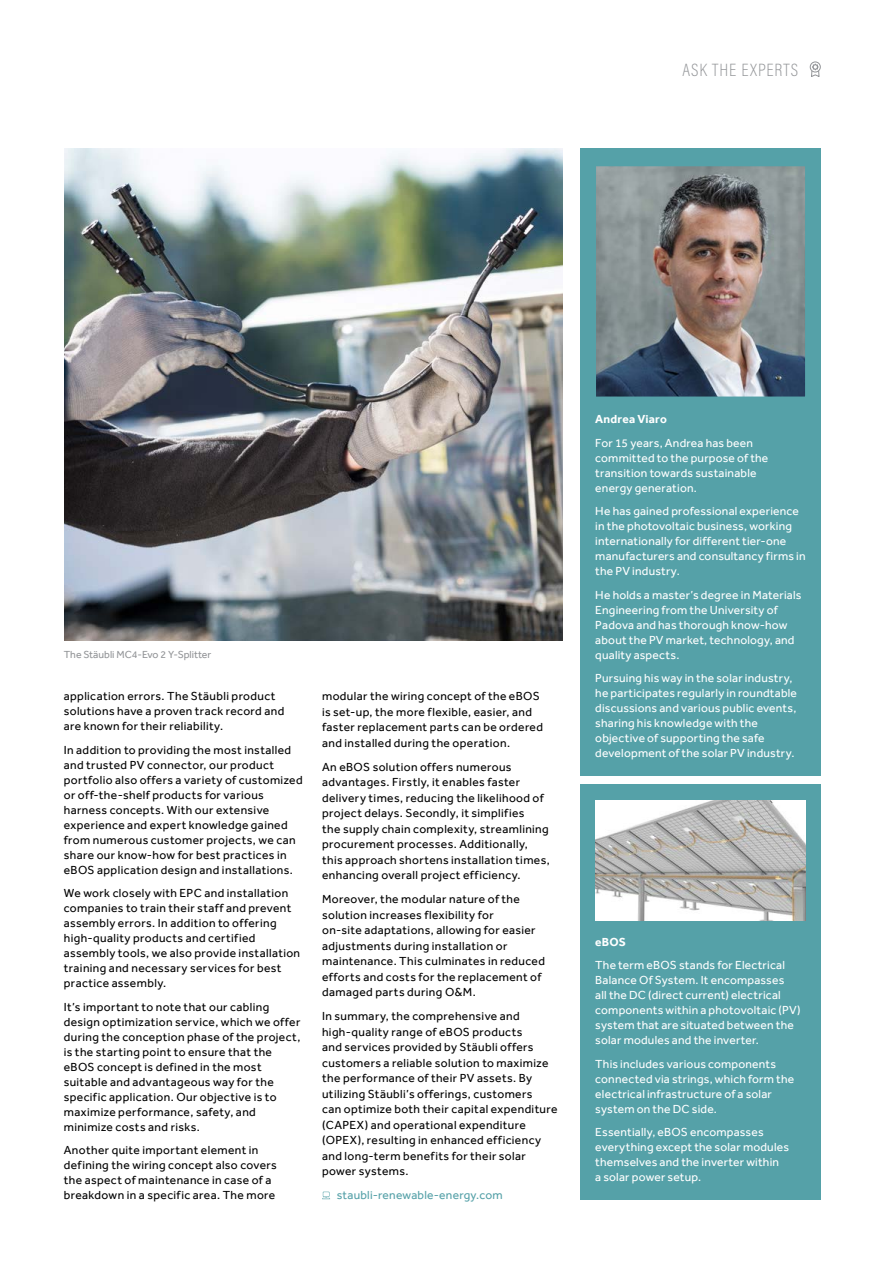
<style>
.page{position:relative;width:893px;height:1263px;background:#fff}
.page>*{position:absolute;margin:0;border:0;box-sizing:border-box;transform-origin:0 0}
.t1{font:200 18px "Acumin Pro Cond";letter-spacing:.06em;color:#939598}
.t2{font:12px/15px "Effra";letter-spacing:.03em;color:#000}
.t3{font:12px/15px "Effra";letter-spacing:.015em;color:#fff}
.t4{font:12px "Effra";letter-spacing:.02em;color:#55a1a8}
.t5{font:700 12px "Effra";letter-spacing:.015em;color:#fff}
.t6{font:10.5px "Effra";color:#939598}
</style>
<div class="page">
<svg style="left:322px;top:1192px;width:8px;height:7px"></svg>
<div style="left:580px;top:149px;width:241px;height:627px;background:#55a1a8"></div>
<img style="left:597px;top:168px;width:207px;height:227px">
<div style="left:594px;top:165px;width:213px;height:233px;border:2px solid #55a1a8"></div>
<img style="left:64px;top:149px;width:498px;height:491px">
<div style="left:580px;top:784px;width:241px;height:415px;background:#55a1a8"></div>
<img style="left:595px;top:801px;width:211px;height:120px">
<div style="left:810px;top:62px;width:11px;height:10px;border:1px solid #939598;border-radius:50%"></div>
<svg style="left:811px;top:63px;width:9px;height:14px"></svg>
<h1 class="t1" style="left:682px;top:58px;width:117px">ASK THE EXPERTS</h1>
<p class="t6" style="left:64px;top:648px;width:149px">The Stäubli MC4-Evo 2 Y-Splitter</p>
<p class="t2" style="left:64px;top:688px;width:222px">application errors. The Stäubli product solutions have a proven track record and are known for their reliability.</p>
<p class="t2" style="left:64px;top:742px;width:240px">In addition to providing the most installed and trusted PV connector, our product portfolio also offers a variety of customized or off-the-shelf products for various harness concepts. With our extensive experience and expert knowledge gained from numerous customer projects, we can share our know-how for best practices in eBOS application design and installations.</p>
<p class="t2" style="left:64px;top:885px;width:238px">We work closely with EPC and installation companies to train their staff and prevent assembly errors. In addition to offering high-quality products and certified assembly tools, we also provide installation training and necessary services for best practice assembly.</p>
<p class="t2" style="left:64px;top:999px;width:238px">It’s important to note that our cabling design optimization service, which we offer during the conception phase of the project, is the starting point to ensure that the eBOS concept is defined in the most suitable and advantageous way for the specific application. Our objective is to maximize performance, safety, and minimize costs and risks.</p>
<p class="t2" style="left:64px;top:1142px;width:215px">Another quite important element in defining the wiring concept also covers the aspect of maintenance in case of a breakdown in a specific area. The more</p>
<p class="t2" style="left:322px;top:688px;width:222px;line-height:15.5px">modular the wiring concept of the eBOS is set-up, the more flexible, easier, and faster replacement parts can be ordered and installed during the operation.</p>
<p class="t2" style="left:322px;top:759px;width:229px;line-height:15.5px">An eBOS solution offers numerous advantages. Firstly, it enables faster delivery times, reducing the likelihood of project delays. Secondly, it simplifies<br>the supply chain complexity, streamlining procurement processes. Additionally, this approach shortens installation times, enhancing overall project efficiency.</p>
<p class="t2" style="left:322px;top:891px;width:224px;line-height:15.5px">Moreover, the modular nature of the solution increases flexibility for<br>on-site adaptations, allowing for easier adjustments during installation or maintenance. This culminates in reduced efforts and costs for the replacement of damaged parts during O&amp;M.</p>
<p class="t2" style="left:322px;top:1008px;width:237px;line-height:15.5px">In summary, the comprehensive and high-quality range of eBOS products<br>and services provided by Stäubli offers customers a reliable solution to maximize the performance of their PV assets. By utilizing Stäubli’s offerings, customers<br>can optimize both their capital expenditure (CAPEX) and operational expenditure (OPEX), resulting in enhanced efficiency and long-term benefits for their solar power systems.</p>
<p class="t4" style="left:337px;top:1188px;width:167px">staubli-renewable-energy.com</p>
<p class="t5" style="left:595px;top:412px;width:73px">Andrea Viaro</p>
<p class="t3" style="left:595px;top:435px;width:175px">For 15 years, Andrea has been committed to the purpose of the transition towards sustainable energy generation.</p>
<p class="t3" style="left:595px;top:503px;width:212px">He has gained professional experience in the photovoltaic business, working internationally for different tier-one manufacturers and consultancy firms in the PV industry.</p>
<p class="t3" style="left:595px;top:587px;width:208px">He holds a master’s degree in Materials<br>Engineering from the University of<br>Padova and has thorough know-how about the PV market, technology, and quality aspects.</p>
<p class="t3" style="left:595px;top:670px;width:203px">Pursuing his way in the solar industry, he participates regularly in roundtable discussions and various public events, sharing his knowledge with the objective of supporting the safe development of the solar PV industry.</p>
<p class="t5" style="left:595px;top:934px;width:32px">eBOS</p>
<p class="t3" style="left:595px;top:957px;width:207px">The term eBOS stands for Electrical Balance Of System. It encompasses<br>all the DC (direct current) electrical components within a photovoltaic (PV) system that are situated between the solar modules and the inverter.</p>
<p class="t3" style="left:595px;top:1056px;width:201px">This includes various components connected via strings, which form the electrical infrastructure of a solar system on the DC side.</p>
<p class="t3" style="left:595px;top:1124px;width:195px">Essentially, eBOS encompasses everything except the solar modules themselves and the inverter within<br>a solar power setup.</p>
</div>
